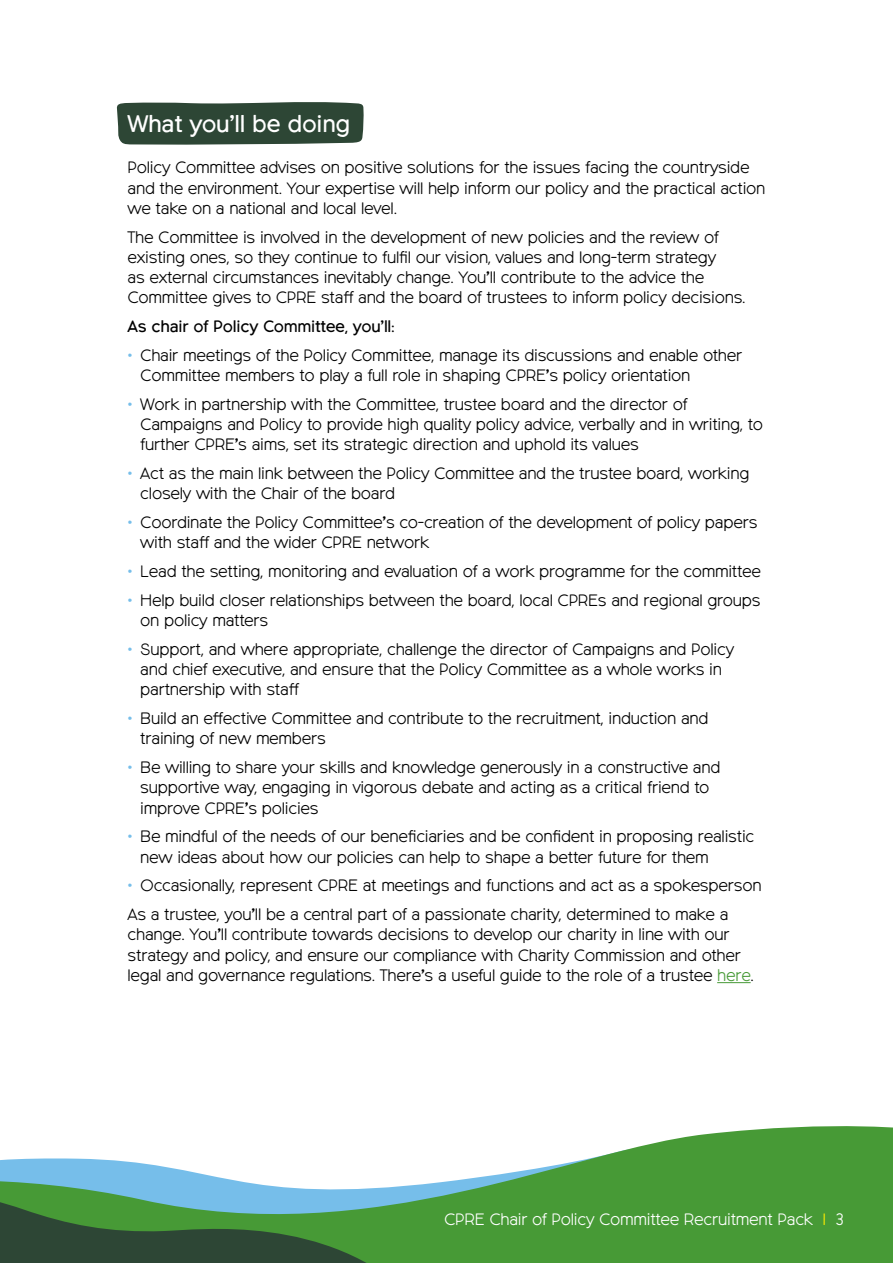
<style>
.page{position:relative;width:893px;height:1263px;background:#fff}
.page>*{position:absolute;margin:0;border:0;box-sizing:border-box;transform-origin:0 0}
.Header_B{font:24px "Northwoods";letter-spacing:-.015em;color:#fff}
.Body_Text{font:300 16.5px/20.2px "Northwoods";letter-spacing:-.015em;color:#000}
.t1{font:300 16.5px "Northwoods";letter-spacing:-.015em;color:#fff}
.Body_Text-2{font:16.5px "Northwoods";letter-spacing:-.015em;color:#000}
.s1{font-weight:400;color:#76beea}
.s2{color:#479a36}
.s3{color:#ffed00}
</style>
<div class="page">
<svg style="left:0;top:1126px;width:893px;height:137px"></svg>
<svg style="left:0;top:1190px;width:620px;height:73px;background:#46884d"></svg>
<svg style="left:117px;top:102px;width:247px;height:43px;background:#374f3f"></svg>
<hr style="left:717px;top:982px;width:34px;height:1px;background:#479a36">
<p class="Header_B" style="left:128px;top:109px;width:224px">What you’ll be doing</p>
<p class="Body_Text" style="left:128px;top:158px;width:639px">Policy Committee advises on positive solutions for the issues facing the countryside and the environment. Your expertise will help inform our policy and the practical action we take on a national and local level.</p>
<p class="Body_Text" style="left:128px;top:227px;width:620px">The Committee is involved in the development of new policies and the review of existing ones, so they continue to fulfil our vision, values and long-term strategy<br>as external circumstances inevitably change. You’ll contribute to the advice the Committee gives to CPRE staff and the board of trustees to inform policy decisions.</p>
<p class="Body_Text-2" style="left:128px;top:317px;width:269px">As chair of Policy Committee, you’ll:</p>
<p class="Body_Text" style="left:140px;top:346px;width:603px;text-indent:-13px"><span class="s1">•</span> Chair meetings of the Policy Committee, manage its discussions and enable other<br>Committee members to play a full role in shaping CPRE’s policy orientation</p>
<p class="Body_Text" style="left:140px;top:395px;width:624px;text-indent:-13px"><span class="s1">•</span> Work in partnership with the Committee, trustee board and the director of<br>Campaigns and Policy to provide high quality policy advice, verbally and in writing, to further CPRE’s aims, set its strategic direction and uphold its values</p>
<p class="Body_Text" style="left:140px;top:464px;width:611px;text-indent:-13px"><span class="s1">•</span> Act as the main link between the Policy Committee and the trustee board, working closely with the Chair of the board</p>
<p class="Body_Text" style="left:140px;top:513px;width:619px;text-indent:-13px"><span class="s1">•</span> Coordinate the Policy Committee’s co-creation of the development of policy papers with staff and the wider CPRE network</p>
<p class="Body_Text" style="left:128px;top:562px;width:635px"><span class="s1">•</span> Lead the setting, monitoring and evaluation of a work programme for the committee</p>
<p class="Body_Text" style="left:140px;top:591px;width:622px;text-indent:-13px"><span class="s1">•</span> Help build closer relationships between the board, local CPREs and regional groups on policy matters</p>
<p class="Body_Text" style="left:140px;top:640px;width:595px;text-indent:-13px"><span class="s1">•</span> Support, and where appropriate, challenge the director of Campaigns and Policy and chief executive, and ensure that the Policy Committee as a whole works in partnership with staff</p>
<p class="Body_Text" style="left:140px;top:709px;width:570px;text-indent:-13px"><span class="s1">•</span> Build an effective Committee and contribute to the recruitment, induction and training of new members</p>
<p class="Body_Text" style="left:140px;top:758px;width:582px;text-indent:-13px"><span class="s1">•</span> Be willing to share your skills and knowledge generously in a constructive and supportive way, engaging in vigorous debate and acting as a critical friend to improve CPRE’s policies</p>
<p class="Body_Text" style="left:140px;top:827px;width:616px;text-indent:-13px"><span class="s1">•</span> Be mindful of the needs of our beneficiaries and be confident in proposing realistic new ideas about how our policies can help to shape a better future for them</p>
<p class="Body_Text" style="left:128px;top:876px;width:635px"><span class="s1">•</span> Occasionally, represent CPRE at meetings and functions and act as a spokesperson</p>
<p class="Body_Text" style="left:128px;top:905px;width:628px">As a trustee, you’ll be a central part of a passionate charity, determined to make a change. You’ll contribute towards decisions to develop our charity in line with our strategy and policy, and ensure our compliance with Charity Commission and other legal and governance regulations. There’s a useful guide to the role of a trustee <span class="s2">here</span>.</p>
<p class="t1" style="left:444px;top:1210px;width:401px">CPRE Chair of Policy Committee Recruitment Pack <span class="s3">I</span> 3</p>
</div>
